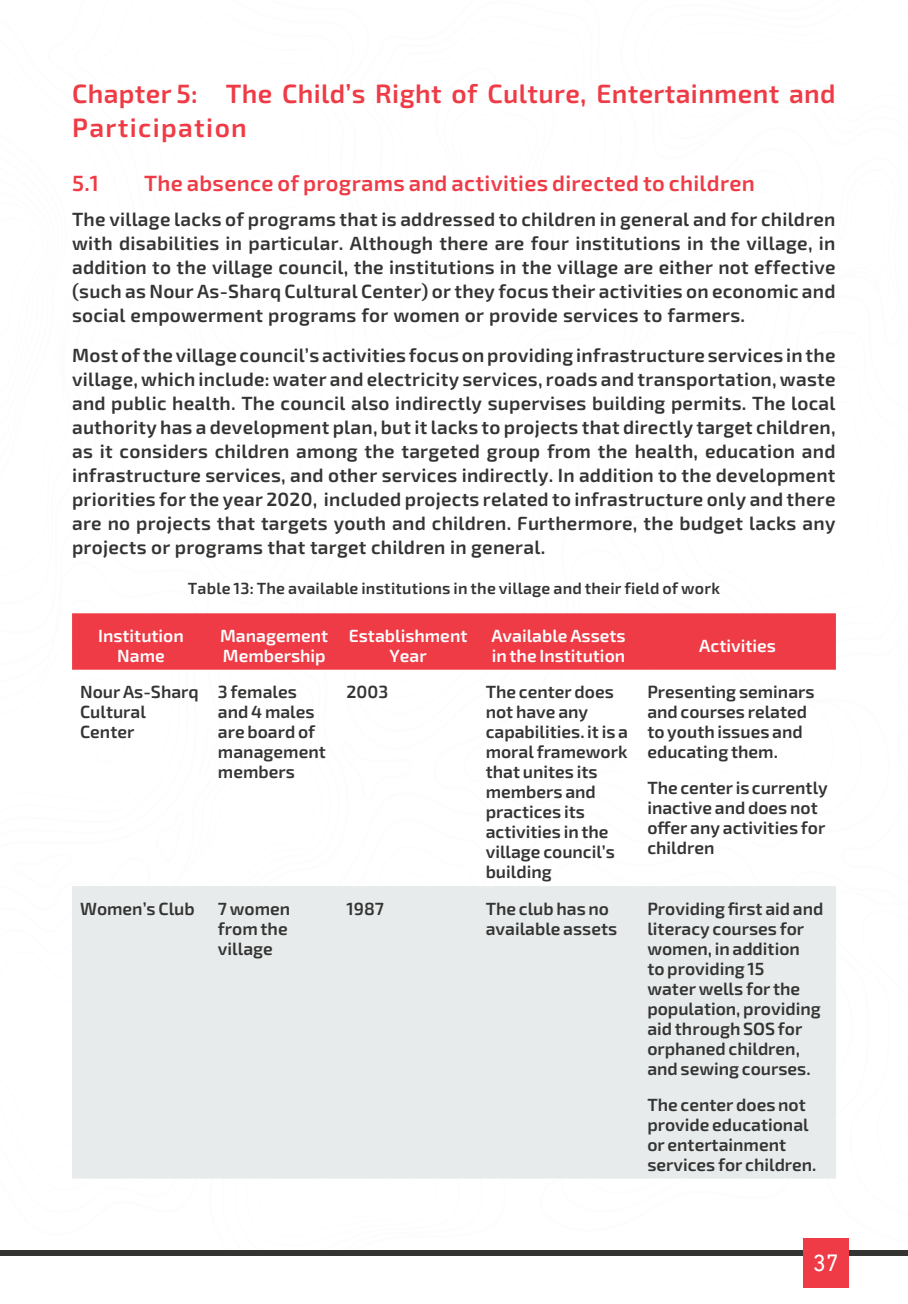
<style>
.page{position:relative;width:908px;height:1304px;background:#fff}
.page>*{position:absolute;margin:0;border:0;box-sizing:border-box;transform-origin:0 0}
.t1{font:36px/34px "Ara Hamah Kilania";letter-spacing:.01em;color:#ee3b46}
.t2{font:30px "Ara Hamah Kilania";letter-spacing:.01em;color:#ee3b46}
.t3{font:26px/24px "Ara Hamah Kilania";letter-spacing:.01em;color:#343433;text-align:justify}
.t4{font:24px/20px "Ara Hamah Kilania";color:#343433}
.t5{font:24px/20px "Ara Hamah Kilania";color:#fff;text-align:center}
.t6{font:24px "DIN Next LTW23";color:#fff}
.t7{font:22px "Ara Hamah Kilania";letter-spacing:.01em;color:#343433}
</style>
<div class="page">
<div style="left:0;top:1250px;width:907px;height:6px;background:#343433"></div>
<div style="left:802px;top:1239px;width:46px;height:49px;background:#ee3b46"></div>
<div style="left:72px;top:613px;width:763px;height:57px;background:#ee3b46"></div>
<div style="left:72px;top:886px;width:763px;height:292px;background:#e8ebec"></div>
<h1 class="t1" style="left:72px;top:81px;width:764px">Chapter 5: The Child’s Right of Culture, Entertainment and<br>Participation</h1>
<p class="t2" style="left:72px;top:171px;width:28px">5.1</p>
<p class="t2" style="left:144px;top:171px;width:612px">The absence of programs and activities directed to children</p>
<p class="t3" style="left:72px;top:210px;width:764px">The village lacks of programs that is addressed to children in general and for children with disabilities in particular. Although there are four institutions in the village, in addition to the village council, the institutions in the village are either not effective (such as Nour As-Sharq Cultural Center) or they focus their activities on economic and social empowerment programs for women or provide services to farmers.</p>
<p class="t3" style="left:72px;top:346px;width:764px">Most of the village council’s activities focus on providing infrastructure services in the village, which include: water and electricity services, roads and transportation, waste and public health. The council also indirectly supervises building permits. The local authority has a development plan, but it lacks to projects that directly target children, as it considers children among the targeted group from the health, education and infrastructure services, and other services indirectly. In addition to the development priorities for the year 2020, included projects related to infrastructure only and there are no projects that targets youth and children. Furthermore, the budget lacks any projects or programs that target children in general.</p>
<p class="t7" style="left:188px;top:580px;width:533px">Table 13: The available institutions in the village and their field of work</p>
<p class="t5" style="left:98px;top:628px;width:87px">Institution<br>Name</p>
<p class="t5" style="left:220px;top:628px;width:110px;text-align:left">Management<br>Membership</p>
<p class="t5" style="left:348px;top:628px;width:120px">Establishment<br>Year</p>
<p class="t5" style="left:491px;top:628px;width:136px;text-align:left">Available Assets in the Institution</p>
<p class="t5" style="left:699px;top:638px;width:78px">Activities</p>
<p class="t4" style="left:80px;top:685px;width:120px">Nour As-Sharq<br>Cultural<br>Center</p>
<p class="t4" style="left:218px;top:685px;width:109px">3 females and 4 males are board of management members</p>
<p class="t4" style="left:346px;top:685px;width:43px">2003</p>
<p class="t4" style="left:485px;top:685px;width:144px">The center does not have any capabilities. it is a moral framework that unites its members and practices its activities in the village council’s building</p>
<p class="t4" style="left:647px;top:685px;width:169px">Presenting seminars and courses related to youth issues and educating them.</p>
<p class="t4" style="left:647px;top:781px;width:182px">The center is currently inactive and does not offer any activities for children</p>
<p class="t4" style="left:218px;top:901px;width:74px;text-align:justify;text-indent:-138px">Women’s Club 7 women from the village</p>
<p class="t4" style="left:346px;top:901px;width:39px">1987</p>
<p class="t4" style="left:485px;top:901px;width:133px">The club has no available assets</p>
<p class="t4" style="left:647px;top:901px;width:177px">Providing first aid and literacy courses for women, in addition<br>to providing 15<br>water wells for the population, providing aid through SOS for orphaned children, and sewing courses.</p>
<p class="t4" style="left:647px;top:1097px;width:170px">The center does not provide educational or entertainment services for children.</p>
<p class="t6" style="left:812px;top:1249px;width:28px">37</p>
</div>
